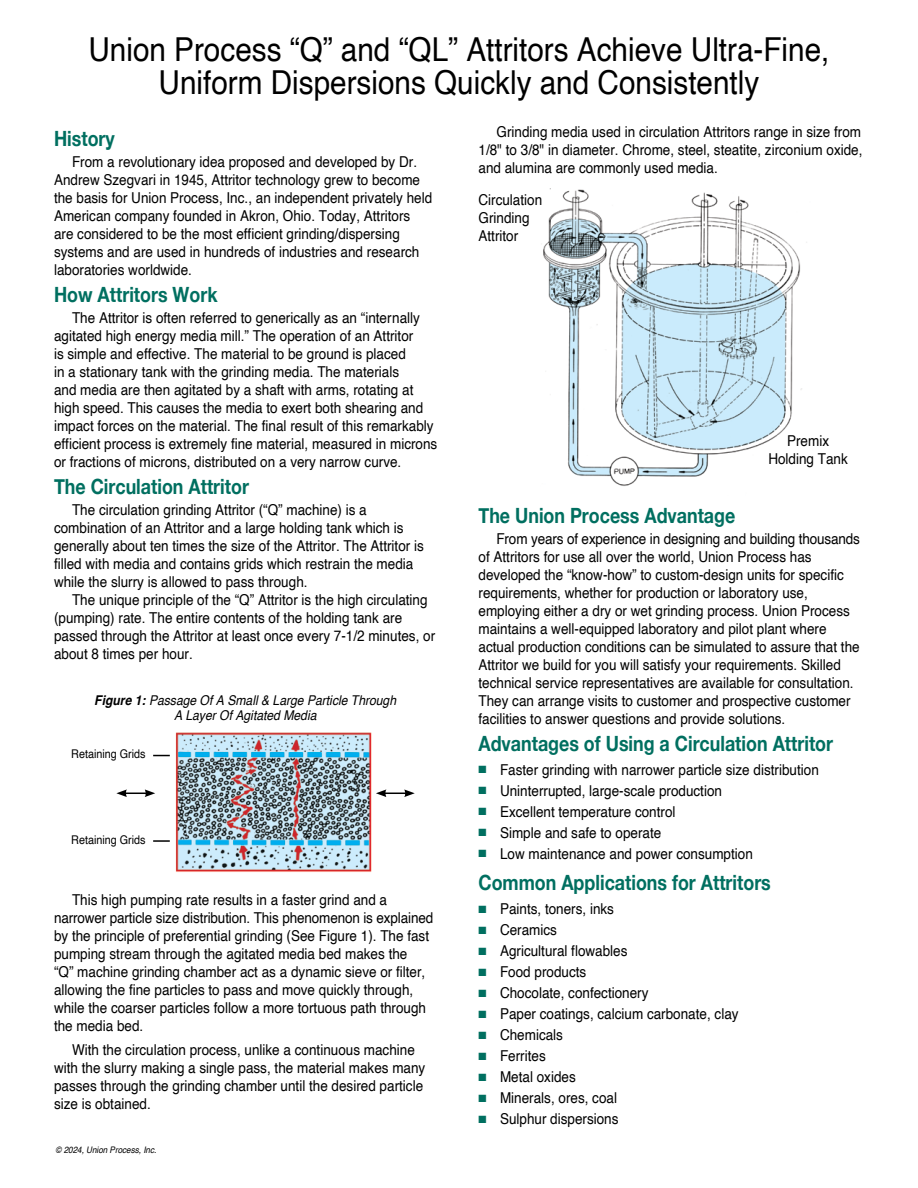
<style>
.page{position:relative;width:918px;height:1188px;background:#fff}
.page>*{position:absolute;margin:0;border:0;box-sizing:border-box;transform-origin:0 0}
.t1{font:33px/33px "Helvetica";color:#000;text-align:center;scale:.9 1}
.t2{font:700 21px "Helvetica Neue";color:#006f60;scale:.85 1}
.t3{font:15px/18px "Helvetica";color:#000;scale:.9 1}
.t4{font:italic 13.5px/15px "Helvetica";color:#000;text-align:center;scale:.9 1}
.t5{font:12px "Helvetica";color:#000;scale:.9 1}
.t6{font:italic 9px "Helvetica";color:#000;scale:.9 1}
.s1{font-weight:700}
.s2{color:#006f60}
</style>
<div class="page">
<img style="left:543px;top:188px;width:264px;height:298px">
<img style="left:175px;top:732px;width:197px;height:140px">
<svg style="left:116px;top:789px;width:39px;height:8px"></svg>
<svg style="left:153px;top:755px;width:17px;height:1px"></svg>
<svg style="left:153px;top:840px;width:17px;height:2px"></svg>
<svg style="left:376px;top:789px;width:39px;height:8px"></svg>
<h1 class="t1" style="left:88px;top:34px;width:825px">Union Process “Q” and “QL” Attritors Achieve Ultra-Fine,<br>Uniform Dispersions Quickly and Consistently</h1>
<h2 class="t2" style="left:54px;top:123px;width:73px">History</h2>
<p class="t3" style="left:54px;top:154px;width:422px;text-indent:18px">From a revolutionary idea proposed and developed by Dr.<br>Andrew Szegvari in 1945, Attritor technology grew to become the basis for Union Process, Inc., an independent privately held American company founded in Akron, Ohio. Today, Attritors are considered to be the most efficient grinding/dispersing systems and are used in hundreds of industries and research laboratories worldwide.</p>
<h2 class="t2" style="left:54px;top:279px;width:194px">How Attritors Work</h2>
<p class="t3" style="left:54px;top:310px;width:427px;text-indent:18px">The Attritor is often referred to generically as an “internally agitated high energy media mill.” The operation of an Attritor<br>is simple and effective. The material to be ground is placed<br>in a stationary tank with the grinding media. The materials<br>and media are then agitated by a shaft with arms, rotating at high speed. This causes the media to exert both shearing and impact forces on the material. The final result of this remarkably efficient process is extremely fine material, measured in microns or fractions of microns, distributed on a very narrow curve.</p>
<h2 class="t2" style="left:54px;top:471px;width:231px">The Circulation Attritor</h2>
<p class="t3" style="left:54px;top:502px;width:413px;text-indent:18px">The circulation grinding Attritor (“Q” machine) is a combination of an Attritor and a large holding tank which is generally about ten times the size of the Attritor. The Attritor is filled with media and contains grids which restrain the media while the slurry is allowed to pass through.</p>
<p class="t3" style="left:54px;top:592px;width:425px;text-indent:18px">The unique principle of the “Q” Attritor is the high circulating (pumping) rate. The entire contents of the holding tank are passed through the Attritor at least once every 7-1/2 minutes, or about 8 times per hour.</p>
<p class="t4" style="left:94px;top:693px;width:337px"><span class="s1">Figure 1:</span> Passage Of A Small &amp; Large Particle Through<br>A Layer Of Agitated Media</p>
<p class="t5" style="left:71px;top:745px;width:84px">Retaining Grids</p>
<p class="t5" style="left:71px;top:830px;width:84px">Retaining Grids</p>
<p class="t3" style="left:54px;top:892px;width:423px;text-indent:18px">This high pumping rate results in a faster grind and a narrower particle size distribution. This phenomenon is explained by the principle of preferential grinding (See Figure 1). The fast pumping stream through the agitated media bed makes the<br>“Q” machine grinding chamber act as a dynamic sieve or filter, allowing the fine particles to pass and move quickly through, while the coarser particles follow a more tortuous path through the media bed.</p>
<p class="t3" style="left:54px;top:1042px;width:414px;text-indent:18px">With the circulation process, unlike a continuous machine with the slurry making a single pass, the material makes many passes through the grinding chamber until the desired particle size is obtained.</p>
<p class="t6" style="left:56px;top:1143px;width:114px">© 2024, Union Process, Inc.</p>
<p class="t3" style="left:479px;top:123px;width:428px;text-align:justify;text-indent:18px">Grinding media used in circulation Attritors range in size from 1/8" to 3/8" in diameter. Chrome, steel, steatite, zirconium oxide, and alumina are commonly used media.</p>
<p class="t3" style="left:478px;top:191px;width:72px">Circulation<br>Grinding<br>Attritor</p>
<p class="t3" style="left:768px;top:432px;width:90px;text-align:center">Premix<br>Holding Tank</p>
<h2 class="t2" style="left:478px;top:499px;width:304px">The Union Process Advantage</h2>
<p class="t3" style="left:479px;top:530px;width:425px;text-indent:18px">From years of experience in designing and building thousands of Attritors for use all over the world, Union Process has developed the “know-how” to custom-design units for specific requirements, whether for production or laboratory use, employing either a dry or wet grinding process. Union Process maintains a well-equipped laboratory and pilot plant where actual production conditions can be simulated to assure that the Attritor we build for you will satisfy your requirements. Skilled technical service representatives are available for consultation.<br>They can arrange visits to customer and prospective customer facilities to answer questions and provide solutions.</p>
<h2 class="t2" style="left:478px;top:727px;width:419px">Advantages of Using a Circulation Attritor</h2>
<p class="t3" style="left:478px;top:761px;width:380px"><span class="s2">■</span> Faster grinding with narrower particle size distribution</p>
<p class="t3" style="left:478px;top:782px;width:272px"><span class="s2">■</span> Uninterrupted, large-scale production</p>
<p class="t3" style="left:478px;top:803px;width:220px"><span class="s2">■</span> Excellent temperature control</p>
<p class="t3" style="left:478px;top:824px;width:205px"><span class="s2">■</span> Simple and safe to operate</p>
<p class="t3" style="left:478px;top:845px;width:306px"><span class="s2">■</span> Low maintenance and power consumption</p>
<h2 class="t2" style="left:478px;top:867px;width:346px">Common Applications for Attritors</h2>
<p class="t3" style="left:478px;top:901px;width:152px"><span class="s2">■</span> Paints, toners, inks</p>
<p class="t3" style="left:478px;top:922px;width:89px"><span class="s2">■</span> Ceramics</p>
<p class="t3" style="left:478px;top:943px;width:167px"><span class="s2">■</span> Agricultural flowables</p>
<p class="t3" style="left:478px;top:964px;width:121px"><span class="s2">■</span> Food products</p>
<p class="t3" style="left:478px;top:985px;width:190px"><span class="s2">■</span> Chocolate, confectionery</p>
<p class="t3" style="left:478px;top:1006px;width:291px"><span class="s2">■</span> Paper coatings, calcium carbonate, clay</p>
<p class="t3" style="left:478px;top:1027px;width:95px"><span class="s2">■</span> Chemicals</p>
<p class="t3" style="left:478px;top:1048px;width:76px"><span class="s2">■</span> Ferrites</p>
<p class="t3" style="left:478px;top:1069px;width:110px"><span class="s2">■</span> Metal oxides</p>
<p class="t3" style="left:478px;top:1090px;width:155px"><span class="s2">■</span> Minerals, ores, coal</p>
<p class="t3" style="left:478px;top:1111px;width:157px"><span class="s2">■</span> Sulphur dispersions</p>
</div>
